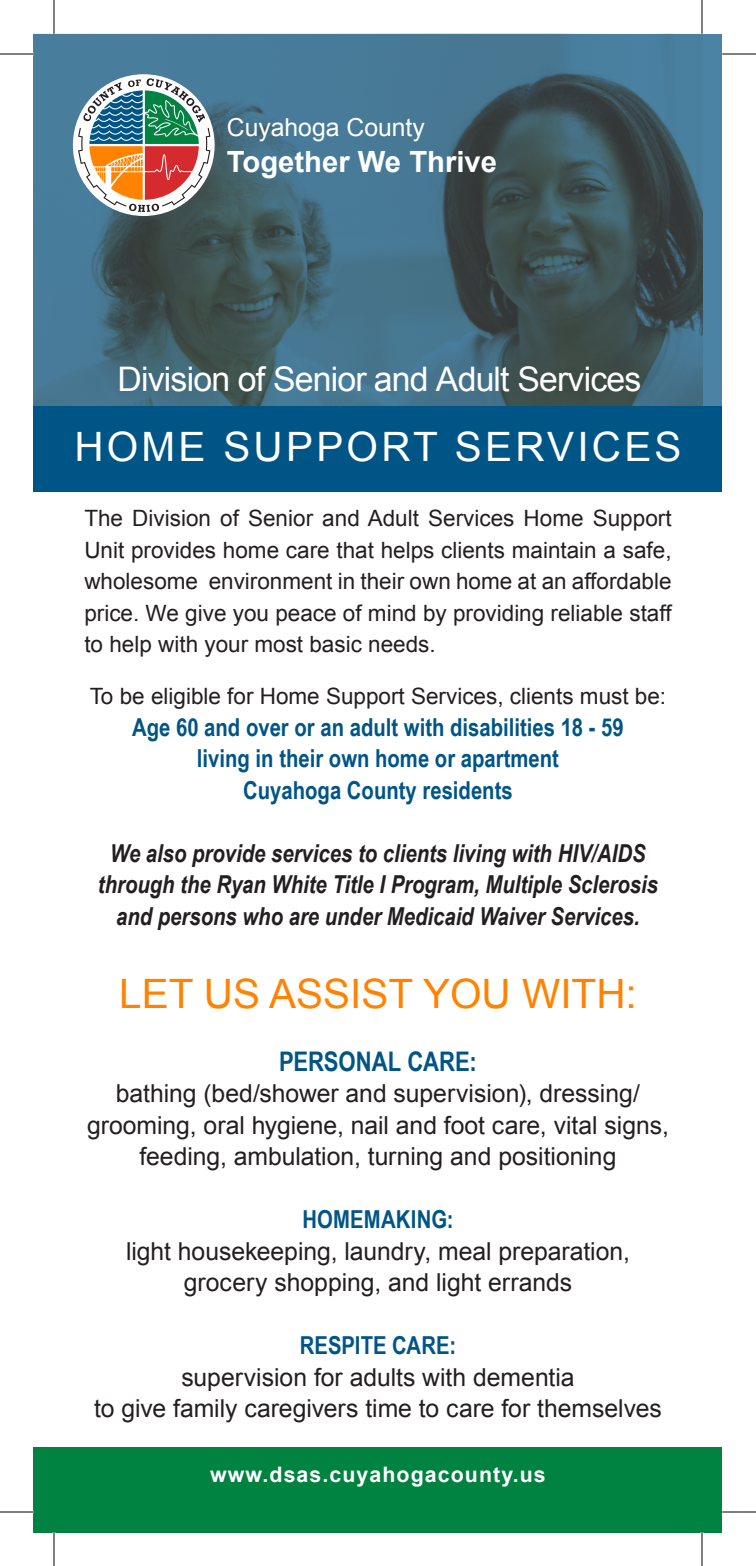
<style>
.page{position:relative;width:756px;height:1566px;background:#fff}
.page>*{position:absolute;margin:0;border:0;box-sizing:border-box;transform-origin:0 0}
.t1{font:40.5px "Arial";letter-spacing:.08em;color:#fff}
.t2{font:40.5px "Arial";color:#ff8200}
.t3{font:33.75px "Arial";letter-spacing:-.025em;color:#fff}
.t4{font:700 29.25px "Arial";color:#fff}
.Body_text{font:700 27px "Arial Narrow";color:#005587}
.Body_text-2{font:24.75px/31.5px "Arial";color:#231f20;text-align:center}
.Body_text-3{font:italic 700 24.75px/31.5px "Arial Narrow";color:#231f20;text-align:center}
.Body_text-4{font:700 24.75px/31.5px "Arial Narrow";color:#005587;text-align:center}
.t5{font:24.75px "Arial";color:#fff}
.Body_text-5{font:22.5px/31.5px "Arial";color:#231f20;text-align:justify}
.t6{font:700 21.38px "Arial";letter-spacing:.05em;color:#fff}
.s1{font-family:"Arial Narrow";font-weight:700;color:#005587}
</style>
<div class="page">
<div style="left:34px;top:34px;width:688px;height:381px;background:#4b83a5"></div>
<img style="left:34px;top:34px;width:668px;height:372px">
<div style="left:34px;top:406px;width:688px;height:86px;background:#005587"></div>
<div style="left:34px;top:1447px;width:688px;height:85px;background:#008240"></div>
<div style="left:73px;top:74px;width:142px;height:142px;background:#fff;border-radius:50%"></div>
<svg style="left:78px;top:78px;width:132px;height:134px"></svg>
<hr style="left:0;top:54px;width:34px;height:1px;background:#000">
<hr style="left:722px;top:54px;width:34px;height:1px;background:#000">
<hr style="left:0;top:1512px;width:34px;height:1px;background:#000">
<hr style="left:722px;top:1512px;width:34px;height:1px;background:#000">
<hr style="left:54px;top:0;width:1px;height:34px;background:#000">
<hr style="left:54px;top:1532px;width:1px;height:34px;background:#000">
<hr style="left:702px;top:0;width:1px;height:34px;background:#000">
<hr style="left:702px;top:1532px;width:1px;height:34px;background:#000">
<p class="t5" style="left:227px;top:111px;width:200px">Cuyahoga County</p>
<p class="t4" style="left:227px;top:143px;width:272px">Together We Thrive</p>
<p class="t3" style="left:118px;top:357px;width:525px">Division of Senior and Adult Services</p>
<p class="t1" style="left:74px;top:420px;width:609px">HOME SUPPORT SERVICES</p>
<p class="Body_text-5" style="left:84px;top:503px;width:589px">The Division of Senior and Adult Services Home Support Unit provides home care that helps clients maintain a safe, wholesome environment in their own home at an affordable price. We give you peace of mind by providing reliable staff to help with your most basic needs.</p>
<p class="Body_text-5" style="left:90px;top:681px;width:578px">To be eligible for Home Support Services, clients must be:</p>
<p class="Body_text-4" style="left:132px;top:710px;width:493px">Age 60 and over or an adult with disabilities 18 - 59 living in their own home or apartment<br>Cuyahoga County residents</p>
<p class="Body_text-3" style="left:98px;top:836px;width:562px">We also provide services to clients living with HIV/AIDS through the Ryan White Title I Program, Multiple Sclerosis and persons who are under Medicaid Waiver Services.</p>
<p class="t2" style="left:119px;top:967px;width:519px">LET US ASSIST YOU WITH:</p>
<p class="Body_text" style="left:279px;top:1041px;width:199px">PERSONAL CARE:</p>
<p class="Body_text-2" style="left:87px;top:1078px;width:583px">bathing (bed/shower and supervision), dressing/ grooming, oral hygiene, nail and foot care, vital signs, feeding, ambulation, turning and positioning</p>
<p class="Body_text-2" style="left:126px;top:1204px;width:506px"><span class="s1">HOMEMAKING:<br></span>light housekeeping, laundry, meal preparation, grocery shopping, and light errands</p>
<p class="Body_text-2" style="left:94px;top:1330px;width:569px"><span class="s1">RESPITE CARE:<br></span>supervision for adults with dementia<br>to give family caregivers time to care for themselves</p>
<p class="t6" style="left:210px;top:1460px;width:337px">www.dsas.cuyahogacounty.us</p>
</div>
